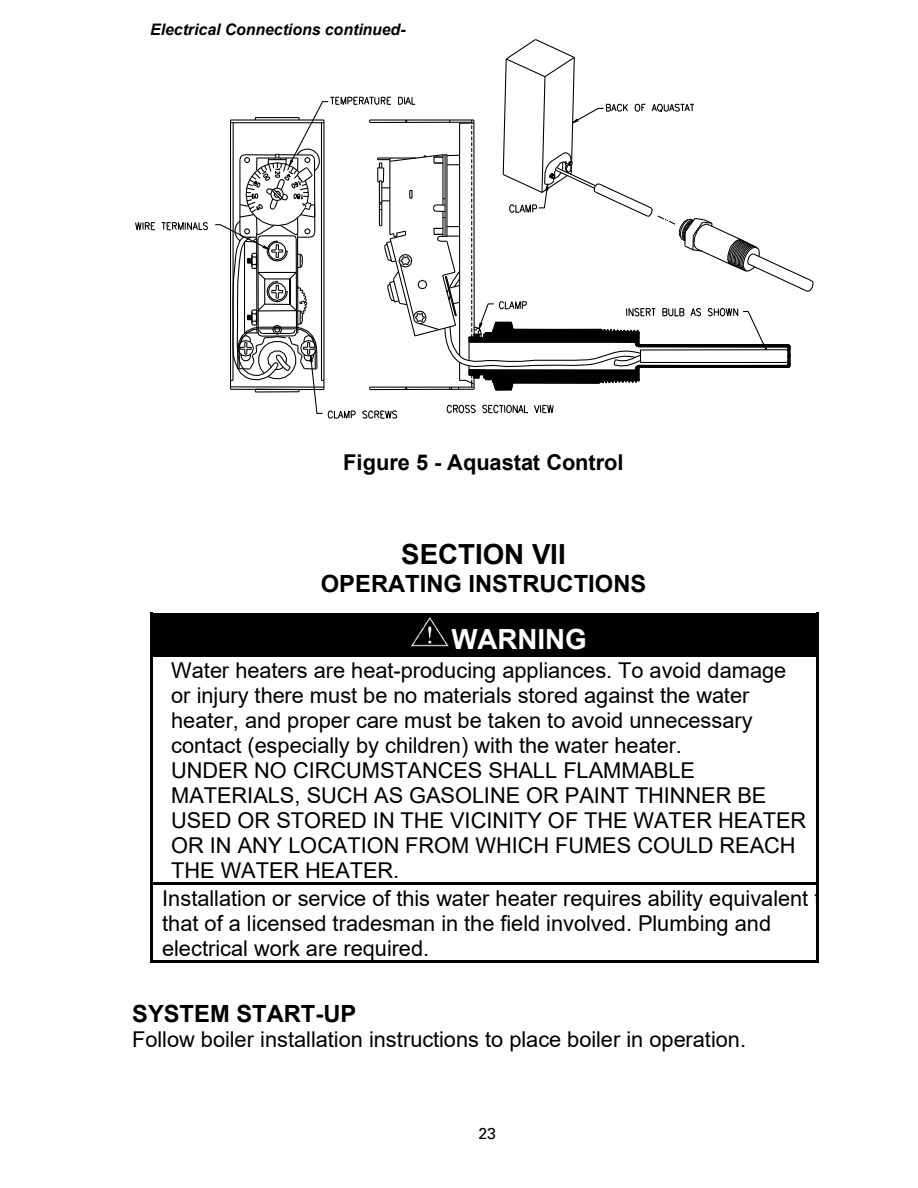
<style>
.page{position:relative;width:918px;height:1188px;background:#fff}
.page>*{position:absolute;margin:0;border:0;box-sizing:border-box;transform-origin:0 0}
.t1{font:700 27.75px "Arial";color:#000}
.t2{font:700 27.75px "Arial";letter-spacing:-.005em;color:#fff}
.t3{font:700 23.7px "Arial";color:#000}
.t4{font:21.75px/25px "Arial";color:#000}
.t5{font:700 21.75px "Arial";color:#000}
.t6{font:italic 700 15.9px "Arial";color:#000}
.t7{font:15.9px "Univers";color:#000}
</style>
<div class="page">
<svg style="left:135px;top:222px;width:20px;height:9px"></svg>
<svg style="left:162px;top:39px;width:652px;height:380px"></svg>
<div style="left:153px;top:616px;width:662px;height:38px;background:#000"></div>
<img style="left:411px;top:617px;width:38px;height:30px">
<hr style="left:153px;top:613px;width:663px;height:3px;background:#000">
<hr style="left:153px;top:616px;width:663px;height:1px;background:#000">
<hr style="left:150px;top:616px;width:3px;height:38px;background:#000">
<hr style="left:816px;top:616px;width:3px;height:38px;background:#000">
<hr style="left:153px;top:654px;width:663px;height:3px;background:#000">
<hr style="left:150px;top:657px;width:3px;height:226px;background:#000">
<hr style="left:816px;top:657px;width:3px;height:226px;background:#000">
<hr style="left:153px;top:883px;width:663px;height:2px;background:#000">
<hr style="left:150px;top:886px;width:3px;height:74px;background:#000">
<hr style="left:153px;top:960px;width:663px;height:3px;background:#000">
<hr style="left:816px;top:886px;width:3px;height:74px;background:#000">
<p class="t6" style="left:150px;top:19px;width:257px">Electrical Connections continued-</p>
<p class="t5" style="left:343px;top:447px;width:282px">Figure 5 - Aquastat Control</p>
<p class="t1" style="left:401px;top:535px;width:166px">SECTION VII</p>
<p class="t3" style="left:321px;top:567px;width:327px">OPERATING INSTRUCTIONS</p>
<p class="t2" style="left:451px;top:619px;width:137px">WARNING</p>
<p class="t4" style="left:171px;top:658px;width:637px">Water heaters are heat-producing appliances. To avoid damage or injury there must be no materials stored against the water heater, and proper care must be taken to avoid unnecessary contact (especially by children) with the water heater.<br>UNDER NO CIRCUMSTANCES SHALL FLAMMABLE MATERIALS, SUCH AS GASOLINE OR PAINT THINNER BE USED OR STORED IN THE VICINITY OF THE WATER HEATER OR IN ANY LOCATION FROM WHICH FUMES COULD REACH THE WATER HEATER.</p>
<p class="t4" style="left:162px;top:885px;width:672px">Installation or service of this water heater requires ability equivalent to that of a licensed tradesman in the field involved. Plumbing and electrical work are required.</p>
<p class="t3" style="left:132px;top:997px;width:226px">SYSTEM START-UP</p>
<p class="t4" style="left:132px;top:1027px;width:615px">Follow boiler installation instructions to place boiler in operation.</p>
<p class="t7" style="left:479px;top:1124px;width:19px">23</p>
</div>
